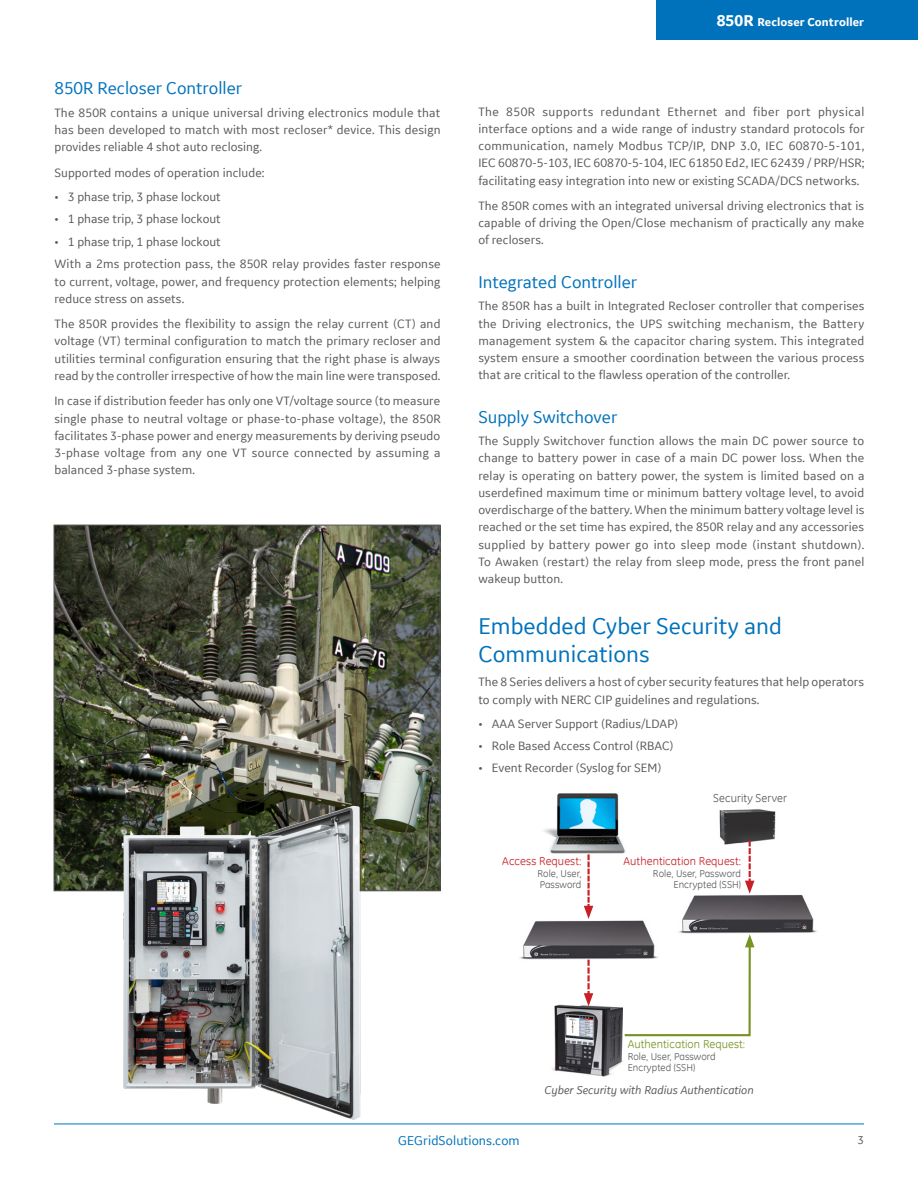
<style>
.page{position:relative;width:918px;height:1188px;background:#fff}
.page>*{position:absolute;margin:0;border:0;box-sizing:border-box;transform-origin:0 0}
.t1{font:24px/28.8px "GE Inspira Sans";color:#0072bc}
.t2{font:18px "GE Inspira Sans";color:#0072bc}
.t3{font:13.5px "GE Inspira Sans";letter-spacing:.005em;color:#0072bc}
.t4{font:12.75px/17.2px "GE Inspira Sans";letter-spacing:.005em;color:#58595b;text-align:justify}
.t5{font:italic 12px "GE Inspira Sans";color:#58595b}
.t6{font:700 12px "GE Inspira Sans";letter-spacing:.005em;color:#fff}
.t7{font:12px "GE Inspira Sans";color:#58595b}
.t8{font:11.55px "GE Inspira";letter-spacing:.005em;color:#c82027}
.t9{font:11.55px "GE Inspira";letter-spacing:.005em;color:#779324}
.t10{font:11.55px "GE Inspira";letter-spacing:.005em;color:#58595b}
.t11{font:10.05px/11.6px "GE Inspira";letter-spacing:.005em;color:#58595b}
.s1{font-size:16.5px}
</style>
<div class="page">
<div style="left:656px;top:0;width:262px;height:40px;background:#0072bc"></div>
<hr style="left:54px;top:1124px;width:810px;height:1px;background:#0072bc">
<img style="left:519px;top:793px;width:298px;height:284px">
<svg style="left:584px;top:854px;width:9px;height:65px"></svg>
<svg style="left:745px;top:841px;width:9px;height:53px"></svg>
<svg style="left:584px;top:960px;width:9px;height:46px"></svg>
<svg style="left:623px;top:934px;width:132px;height:103px"></svg>
<img style="left:56px;top:527px;width:382px;height:362px">
<img style="left:65px;top:793px;width:371px;height:332px">
<h2 class="t2" style="left:54px;top:77px;width:189px">850R Recloser Controller</h2>
<p class="t4" style="left:54px;top:104px;width:388px">The 850R contains a unique universal driving electronics module that has been developed to match with most recloser* device. This design provides reliable 4 shot auto reclosing.</p>
<p class="t4" style="left:54px;top:163px;width:212px">Supported modes of operation include:</p>
<p class="t4" style="left:54px;top:188px;width:168px">• 3 phase trip, 3 phase lockout</p>
<p class="t4" style="left:54px;top:210px;width:168px">• 1 phase trip, 3 phase lockout</p>
<p class="t4" style="left:54px;top:230px;width:388px;line-height:22.6px">• 1 phase trip, 1 phase lockout<br>With a 2ms protection pass, the 850R relay provides faster response</p>
<p class="t4" style="left:54px;top:272px;width:387px">to current, voltage, power, and frequency protection elements; helping reduce stress on assets.</p>
<p class="t4" style="left:54px;top:315px;width:388px">The 850R provides the flexibility to assign the relay current (CT) and voltage (VT) terminal configuration to match the primary recloser and utilities terminal configuration ensuring that the right phase is always read by the controller irrespective of how the main line were transposed.</p>
<p class="t4" style="left:54px;top:392px;width:388px">In case if distribution feeder has only one VT/voltage source (to measure single phase to neutral voltage or phase-to-phase voltage), the 850R facilitates 3-phase power and energy measurements by deriving pseudo 3-phase voltage from any one VT source connected by assuming a balanced 3-phase system.</p>
<p class="t6" style="left:717px;top:15px;width:149px"><span class="s1">850R</span> Recloser Controller</p>
<p class="t4" style="left:478px;top:102px;width:388px">The 850R supports redundant Ethernet and fiber port physical interface options and a wide range of industry standard protocols for communication, namely Modbus TCP/IP, DNP 3.0, IEC 60870-5-101, IEC 60870-5-103, IEC 60870-5-104, IEC 61850 Ed2, IEC 62439 / PRP/HSR; facilitating easy integration into new or existing SCADA/DCS networks.</p>
<p class="t4" style="left:478px;top:197px;width:388px">The 850R comes with an integrated universal driving electronics that is capable of driving the Open/Close mechanism of practically any make of reclosers.</p>
<h2 class="t2" style="left:478px;top:271px;width:160px">Integrated Controller</h2>
<p class="t4" style="left:478px;top:297px;width:388px">The 850R has a built in Integrated Recloser controller that comperises the Driving electronics, the UPS switching mechanism, the Battery management system &amp; the capacitor charing system. This integrated system ensure a smoother coordination between the various process that are critical to the flawless operation of the controller.</p>
<h2 class="t2" style="left:478px;top:405px;width:141px">Supply Switchover</h2>
<p class="t4" style="left:478px;top:432px;width:388px">The Supply Switchover function allows the main DC power source to change to battery power in case of a main DC power loss. When the relay is operating on battery power, the system is limited based on a userdefined maximum time or minimum battery voltage level, to avoid overdischarge of the battery. When the minimum battery voltage level is reached or the set time has expired, the 850R relay and any accessories supplied by battery power go into sleep mode (instant shutdown).<br>To Awaken (restart) the relay from sleep mode, press the front panel wakeup button.</p>
<h1 class="t1" style="left:478px;top:611px;width:305px">Embedded Cyber Security and<br>Communications</h1>
<p class="t4" style="left:478px;top:673px;width:387px">The 8 Series delivers a host of cyber security features that help operators to comply with NERC CIP guidelines and regulations.</p>
<p class="t4" style="left:478px;top:715px;width:201px">• AAA Server Support (Radius/LDAP)</p>
<p class="t4" style="left:478px;top:737px;width:197px">• Role Based Access Control (RBAC)</p>
<p class="t4" style="left:478px;top:759px;width:185px">• Event Recorder (Syslog for SEM)</p>
<p class="t8" style="left:502px;top:854px;width:81px">Access Request:</p>
<p class="t11" style="left:538px;top:867px;width:45px">Role, User,<br>Password</p>
<p class="t10" style="left:713px;top:791px;width:75px">Security Server</p>
<p class="t8" style="left:624px;top:854px;width:119px">Authentication Request:</p>
<p class="t11" style="left:653px;top:867px;width:90px;text-align:right">Role, User, Password<br>Encrypted (SSH)</p>
<p class="t9" style="left:628px;top:1037px;width:119px">Authentication Request:</p>
<p class="t11" style="left:628px;top:1050px;width:90px">Role, User, Password<br>Encrypted (SSH)</p>
<p class="t5" style="left:544px;top:1083px;width:211px">Cyber Security with Radius Authentication</p>
<p class="t3" style="left:398px;top:1132px;width:123px">GEGridSolutions.com</p>
<p class="t7" style="left:858px;top:1133px;width:8px">3</p>
</div>
